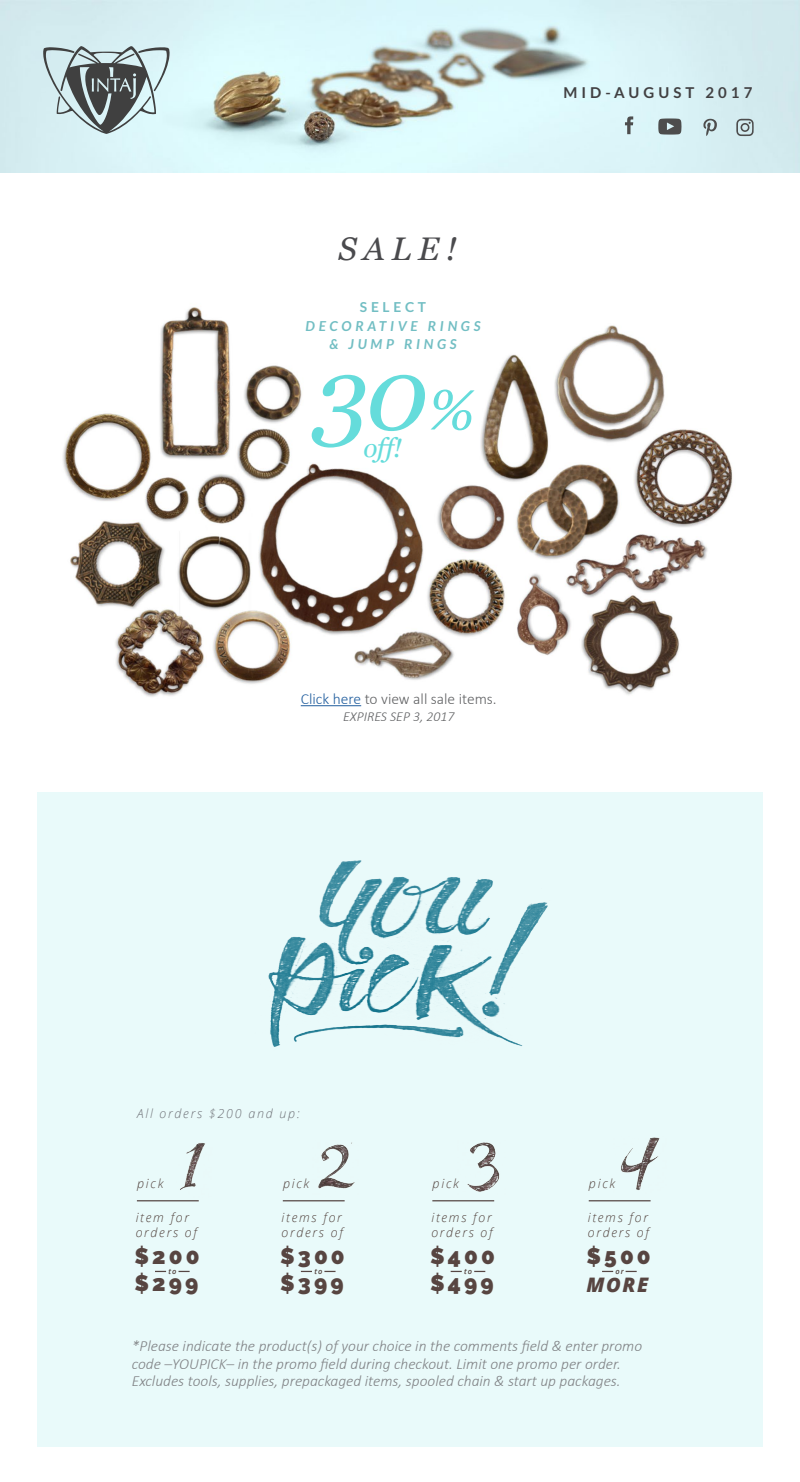
<style>
.page{position:relative;width:800px;height:1482px;background:#fff}
.page>*{position:absolute;margin:0;border:0;box-sizing:border-box;transform-origin:0 0}
.t1{font:italic 101.38px "Georgia";color:#65dcdb}
.t2{font:italic 32.62px "Georgia";color:#4a4a4d}
.t3{font:italic 26.25px "Georgia";color:#65dcdb}
.t4{font:900 22.5px/26.2px "Raleway";letter-spacing:.14em;color:#574541}
.t5{font:italic 800 20px "Open Sans";color:#574541}
.t6{font:italic 300 15.5px/17.1px "Calibri";color:#808285}
.t7{font:300 15.5px "Calibri";color:#616264}
.t8{font:700 15px "Lato";letter-spacing:.27em;color:#414042}
.t9{font:italic 700 13.75px/18.8px "Lato";letter-spacing:.27em;color:#72bec3;text-align:center}
.t10{font:italic 300 13.75px "Calibri";color:#616264}
.t11{font:700 13.75px "Lato";letter-spacing:.27em;color:#72bec3}
.t12{font:italic 300 12.5px/15px "Open Sans";letter-spacing:.14em;color:#51423d}
.t13{font:italic 300 12.5px "Open Sans";letter-spacing:.14em;color:#6f7278}
.t14{font:italic 600 7.5px "Open Sans";letter-spacing:.14em;color:#51423d}
.s1{font-size:56.25px}
.s2{color:#215e9e}
</style>
<div class="page">
<img style="left:0;top:0;width:800px;height:173px">
<svg style="left:43px;top:46px;width:127px;height:88px;background:#9eaeb1"></svg>
<svg style="left:658px;top:118px;width:24px;height:17px"></svg>
<svg style="left:736px;top:119px;width:18px;height:17px"></svg>
<svg style="left:703px;top:119px;width:14px;height:17px"></svg>
<svg style="left:625px;top:116px;width:8px;height:18px"></svg>
<img style="left:62px;top:307px;width:671px;height:400px">
<div style="left:37px;top:792px;width:726px;height:654px;background:#e9fafa"></div>
<img style="left:180px;top:1143px;width:25px;height:47px">
<img style="left:318px;top:1142px;width:37px;height:47px">
<img style="left:467px;top:1142px;width:33px;height:50px">
<img style="left:621px;top:1137px;width:39px;height:53px">
<hr style="left:137px;top:1200px;width:62px;height:1px;background:#564744">
<svg style="left:324px;top:1270px;width:12px;height:1px"></svg>
<hr style="left:283px;top:1200px;width:62px;height:1px;background:#564744">
<hr style="left:432px;top:1200px;width:62px;height:1px;background:#564744">
<hr style="left:589px;top:1200px;width:62px;height:1px;background:#564744">
<img style="left:268px;top:860px;width:280px;height:187px">
<hr style="left:301px;top:705px;width:60px;height:1px;background:#215e9e">
<h2 class="t2" style="left:338px;top:225px;width:120px">SALE!</h2>
<p class="t11" style="left:360px;top:299px;width:68px">SELECT</p>
<p class="t9" style="left:306px;top:316px;width:177px">DECORATIVE RINGS &amp; JUMP RINGS</p>
<h1 class="t1" style="left:312px;top:320px;width:164px">30<span class="s1">%</span></h1>
<h3 class="t3" style="left:363px;top:429px;width:41px">off!</h3>
<p class="t8" style="left:563px;top:84px;width:191px">MID-AUGUST 2017</p>
<p class="t7" style="left:301px;top:689px;width:197px"><span class="s2">Click here</span> to view all sale items.</p>
<p class="t10" style="left:343px;top:708px;width:113px">EXPIRES SEP 3, 2017</p>
<p class="t13" style="left:137px;top:1104px;width:164px">All orders $200 and up:</p>
<p class="t12" style="left:137px;top:1175px;width:28px">pick</p>
<p class="t12" style="left:283px;top:1175px;width:28px">pick</p>
<p class="t12" style="left:433px;top:1175px;width:28px">pick</p>
<p class="t12" style="left:589px;top:1175px;width:28px">pick</p>
<p class="t12" style="left:136px;top:1209px;width:63px">item for orders of</p>
<p class="t12" style="left:282px;top:1209px;width:63px">items for orders of</p>
<p class="t12" style="left:431px;top:1209px;width:63px">items for orders of</p>
<p class="t12" style="left:588px;top:1209px;width:63px">items for orders of</p>
<p class="t14" style="left:168px;top:1266px;width:10px">to</p>
<p class="t14" style="left:314px;top:1266px;width:10px">to</p>
<p class="t14" style="left:464px;top:1266px;width:10px">to</p>
<p class="t14" style="left:616px;top:1266px;width:10px">or</p>
<h3 class="t4" style="left:134px;top:1243px;width:67px">$200 $299</h3>
<h3 class="t4" style="left:280px;top:1243px;width:66px">$300 $399</h3>
<h3 class="t4" style="left:430px;top:1243px;width:66px">$400 $499</h3>
<h3 class="t4" style="left:586px;top:1243px;width:66px">$500</h3>
<p class="t5" style="left:586px;top:1269px;width:63px">MORE</p>
<p class="t6" style="left:132px;top:1337px;width:512px">*Please indicate the product(s) of your choice in the comments field &amp; enter promo code –YOUPICK– in the promo field during checkout. Limit one promo per order.<br>Excludes tools, supplies, prepackaged items, spooled chain &amp; start up packages.</p>
</div>
